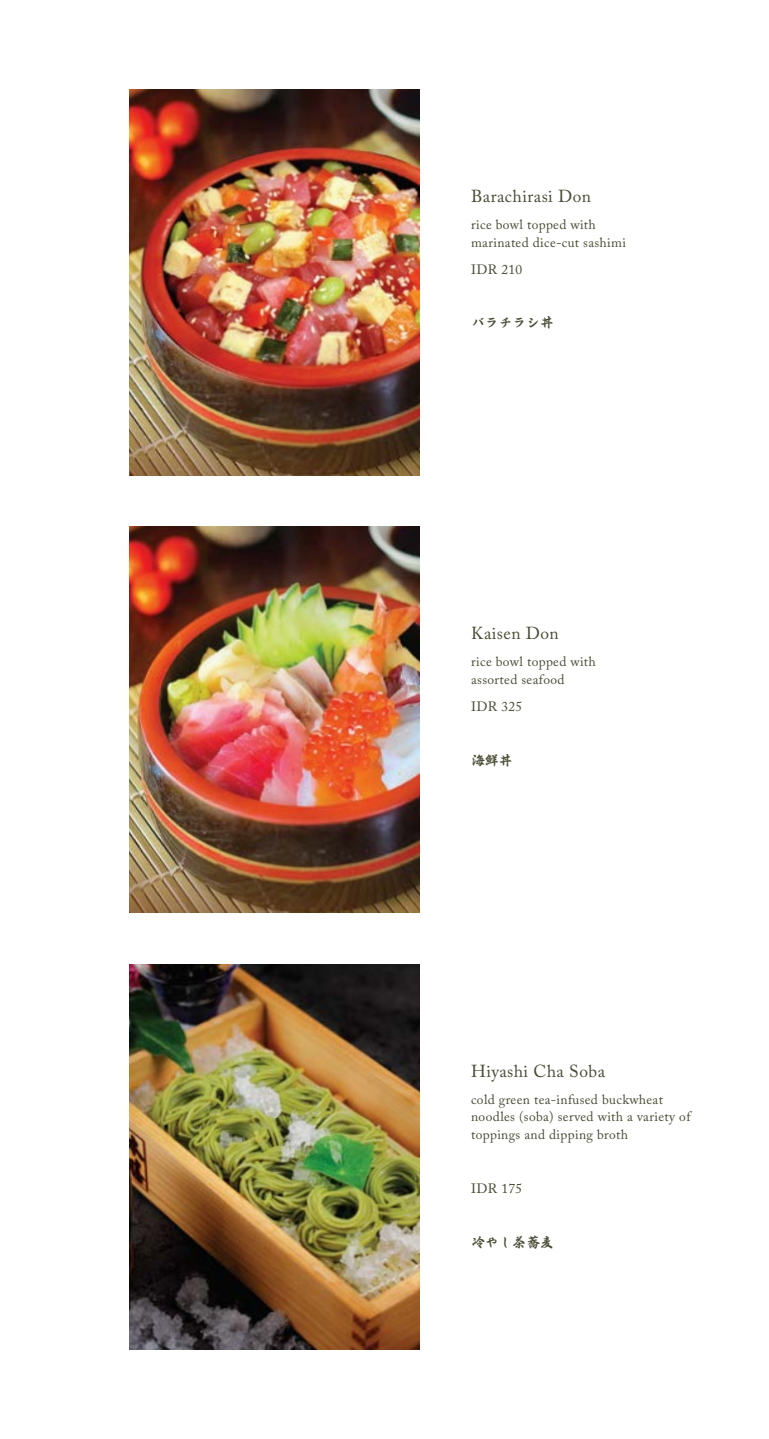
<style>
.page{position:relative;width:769px;height:1439px;background:#fff}
.page>*{position:absolute;margin:0;border:0;box-sizing:border-box;transform-origin:0 0}
.t1{font:17.32px "Adobe Caslon Pro";letter-spacing:.025em;color:#484a33}
.t2{font:13.47px/17.5px "Adobe Caslon Pro";letter-spacing:.025em;color:#484a33}
.t3{font:13.47px "EPSON FUTO GYOSHO";letter-spacing:.025em;color:#484a33}
</style>
<div class="page">
<img style="left:130px;top:89px;width:289px;height:386px">
<img style="left:130px;top:527px;width:289px;height:385px">
<img style="left:130px;top:964px;width:289px;height:385px">
<p class="t1" style="left:471px;top:186px;width:121px">Barachirasi Don</p>
<p class="t2" style="left:471px;top:216px;width:156px">rice bowl topped with marinated dice-cut sashimi</p>
<p class="t2" style="left:471px;top:260px;width:53px">IDR 210</p>
<p class="t3" style="left:471px;top:316px;width:84px">バラチラシ丼</p>
<p class="t1" style="left:471px;top:623px;width:89px">Kaisen Don</p>
<p class="t2" style="left:471px;top:653px;width:126px">rice bowl topped with assorted seafood</p>
<p class="t2" style="left:471px;top:697px;width:53px">IDR 325</p>
<p class="t3" style="left:471px;top:753px;width:43px">海鮮丼</p>
<p class="t1" style="left:471px;top:1060px;width:135px">Hiyashi Cha Soba</p>
<p class="t2" style="left:471px;top:1090px;width:221px">cold green tea-infused buckwheat noodles (soba) served with a variety of toppings and dipping broth</p>
<p class="t2" style="left:471px;top:1179px;width:53px">IDR 175</p>
<p class="t3" style="left:471px;top:1235px;width:84px">冷やし茶蕎麦</p>
</div>
